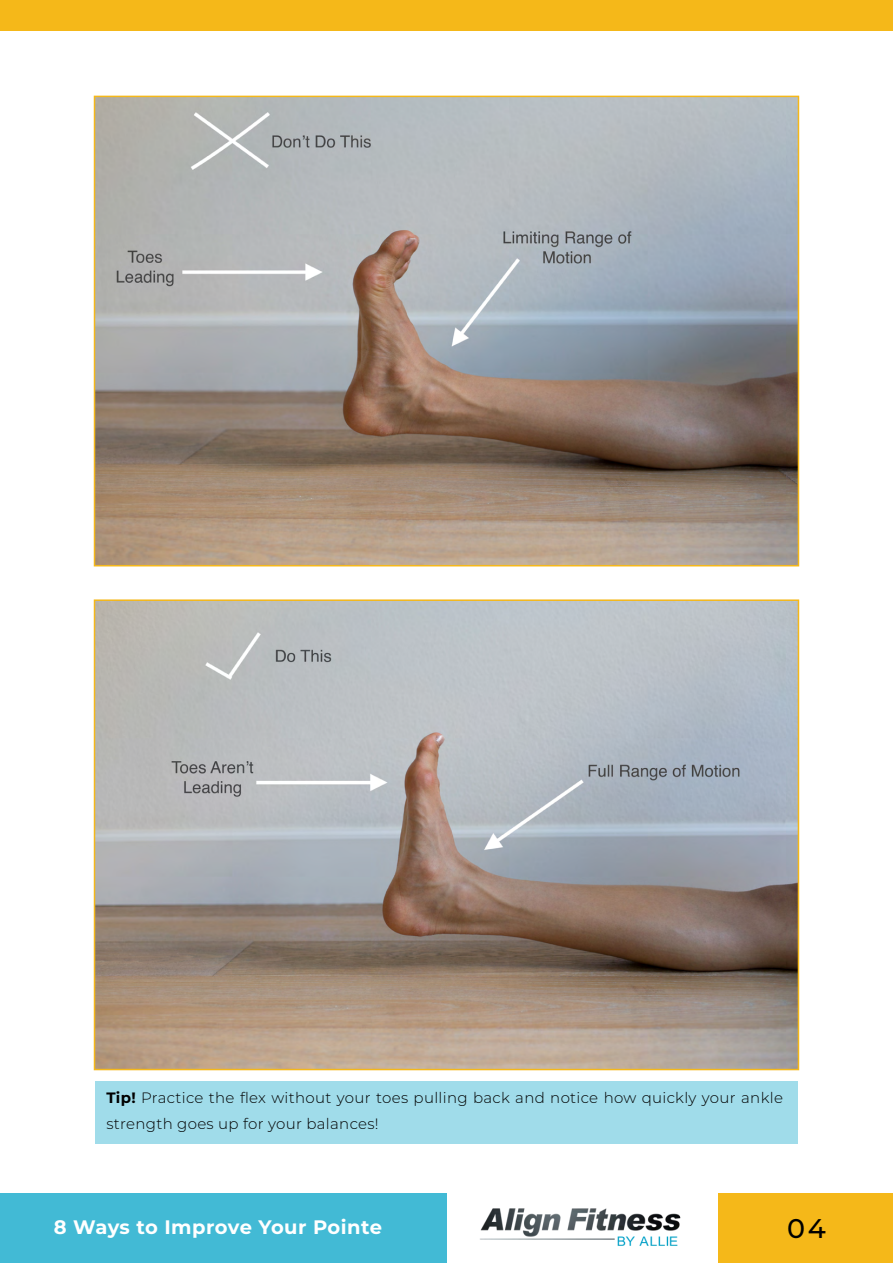
<style>
.page{position:relative;width:893px;height:1263px;background:#fff}
.page>*{position:absolute;margin:0;border:0;box-sizing:border-box;transform-origin:0 0}
.t1{font:500 27px "Montserrat";color:#000}
.t2{font:700 19.5px "Montserrat";letter-spacing:.015em;color:#fff}
.t3{font:300 15px/25.5px "Montserrat";letter-spacing:.02em;color:#000}
.s1{font-weight:700}
</style>
<div class="page">
<div style="left:0;top:1193px;width:446px;height:70px;background:#42bad5"></div>
<div style="left:719px;top:1193px;width:174px;height:70px;background:#f5b819"></div>
<img style="left:480px;top:1208px;width:201px;height:38px">
<div style="left:0;top:0;width:893px;height:30px;background:#f5b819"></div>
<div style="left:95px;top:1081px;width:703px;height:63px;background:#a0dcea"></div>
<img style="left:97px;top:602px;width:699px;height:465px">
<div style="left:94px;top:599px;width:705px;height:471px;border:2px solid #f5b819"></div>
<img style="left:97px;top:99px;width:699px;height:464px">
<div style="left:94px;top:96px;width:705px;height:470px;border:2px solid #f5b819"></div>
<p class="t3" style="left:106px;top:1085px;width:678px"><span class="s1">Tip!</span> Practice the flex without your toes pulling back and notice how quickly your ankle strength goes up for your balances!</p>
<h2 class="t2" style="left:54px;top:1213px;width:330px">8 Ways to Improve Your Pointe</h2>
<h1 class="t1" style="left:787px;top:1209px;width:40px">04</h1>
</div>
